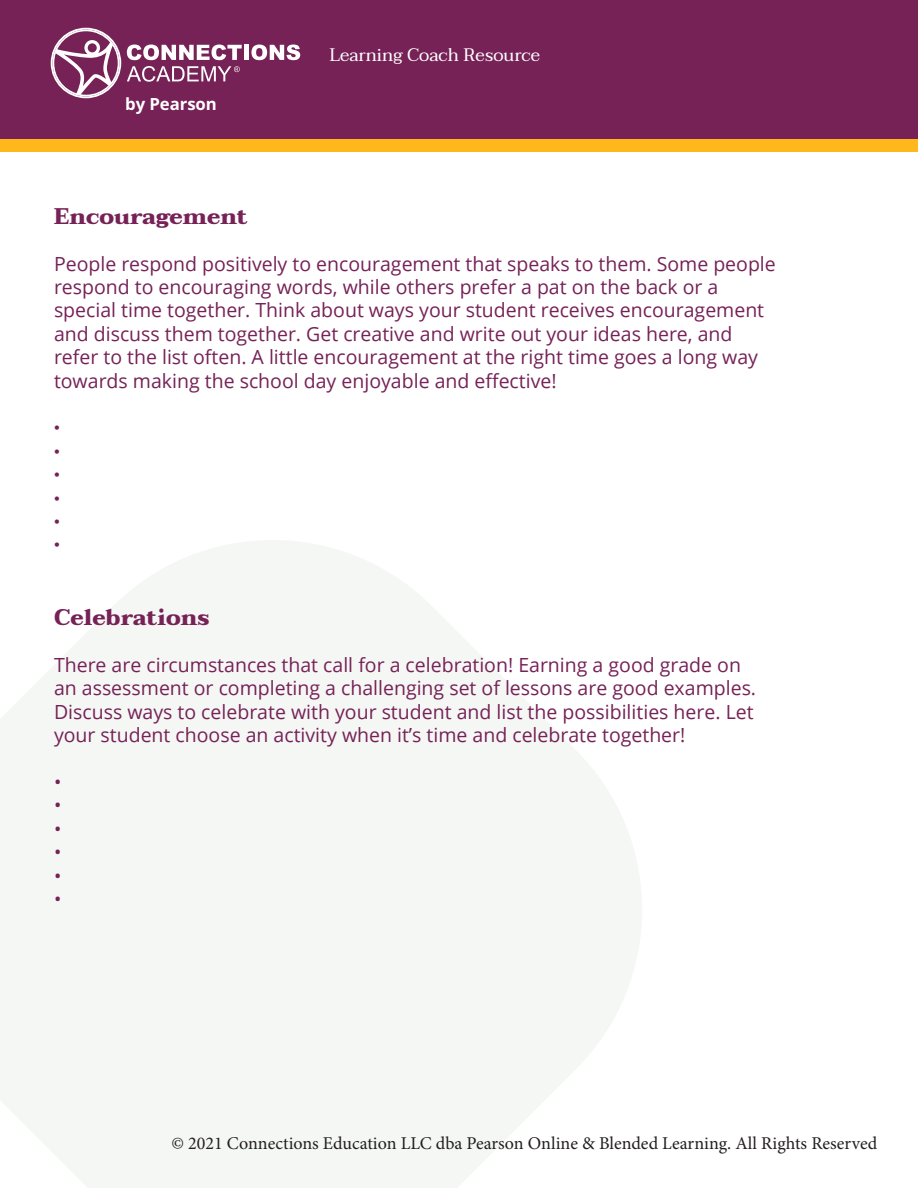
<style>
.page{position:relative;width:918px;height:1188px;background:#fff}
.page>*{position:absolute;margin:0;border:0;box-sizing:border-box;transform-origin:0 0}
.t1{font:800 22.5px "Taviraj";color:#762257}
.t2{font:19.5px/23.4px "Open Sans";color:#762257}
.t3{font:800 19.5px "Taviraj";color:#762257}
.t4{font:18px "Minion Pro";color:#231f20}
.t5{font:18px "Taviraj";color:#fff}
.t6{font:700 16.8px "Open Sans";letter-spacing:-.005em;color:#fff}
</style>
<div class="page">
<svg style="left:0;top:540px;width:642px;height:648px;fill:#f5f7f4"></svg>
<div style="left:0;top:117px;width:918px;height:34px;background:#ffb81c"></div>
<div style="left:0;top:0;width:918px;height:139px;background:#762257"></div>
<svg style="left:51px;top:28px;width:70px;height:70px"></svg>
<svg style="left:127px;top:45px;width:115px;height:15px"></svg>
<div style="left:244px;top:45px;width:5px;height:15px;background:#fff"></div>
<svg style="left:251px;top:45px;width:49px;height:15px"></svg>
<svg style="left:127px;top:66px;width:113px;height:16px"></svg>
<p class="t6" style="left:125px;top:92px;width:93px">by Pearson</p>
<p class="t5" style="left:329px;top:41px;width:212px">Learning Coach Resource</p>
<p class="t1" style="left:54px;top:203px;width:195px">Encouragement</p>
<p class="t2" style="left:54px;top:251px;width:723px">People respond positively to encouragement that speaks to them. Some people respond to encouraging words, while others prefer a pat on the back or a special time together. Think about ways your student receives encouragement and discuss them together. Get creative and write out your ideas here, and refer to the list often. A little encouragement at the right time goes a long way towards making the school day enjoyable and effective!</p>
<p class="t3" style="left:54px;top:416px;width:7px">•</p>
<p class="t3" style="left:54px;top:440px;width:7px">•</p>
<p class="t3" style="left:54px;top:463px;width:7px">•</p>
<p class="t3" style="left:54px;top:487px;width:7px">•</p>
<p class="t3" style="left:54px;top:510px;width:7px">•</p>
<p class="t3" style="left:54px;top:533px;width:7px">•</p>
<p class="t1" style="left:54px;top:604px;width:157px">Celebrations</p>
<p class="t2" style="left:54px;top:653px;width:704px">There are circumstances that call for a celebration! Earning a good grade on an assessment or completing a challenging set of lessons are good examples.<br>Discuss ways to celebrate with your student and list the possibilities here. Let your student choose an activity when it’s time and celebrate together!</p>
<p class="t2" style="left:54px;top:770px;width:9px">•</p>
<p class="t2" style="left:54px;top:793px;width:9px">•</p>
<p class="t2" style="left:54px;top:817px;width:9px">•</p>
<p class="t2" style="left:54px;top:840px;width:9px">•</p>
<p class="t2" style="left:54px;top:863px;width:9px">•</p>
<p class="t2" style="left:54px;top:887px;width:9px">•</p>
<p class="t4" style="left:172px;top:1131px;width:707px">© 2021 Connections Education LLC dba Pearson Online &amp; Blended Learning. All Rights Reserved</p>
</div>
